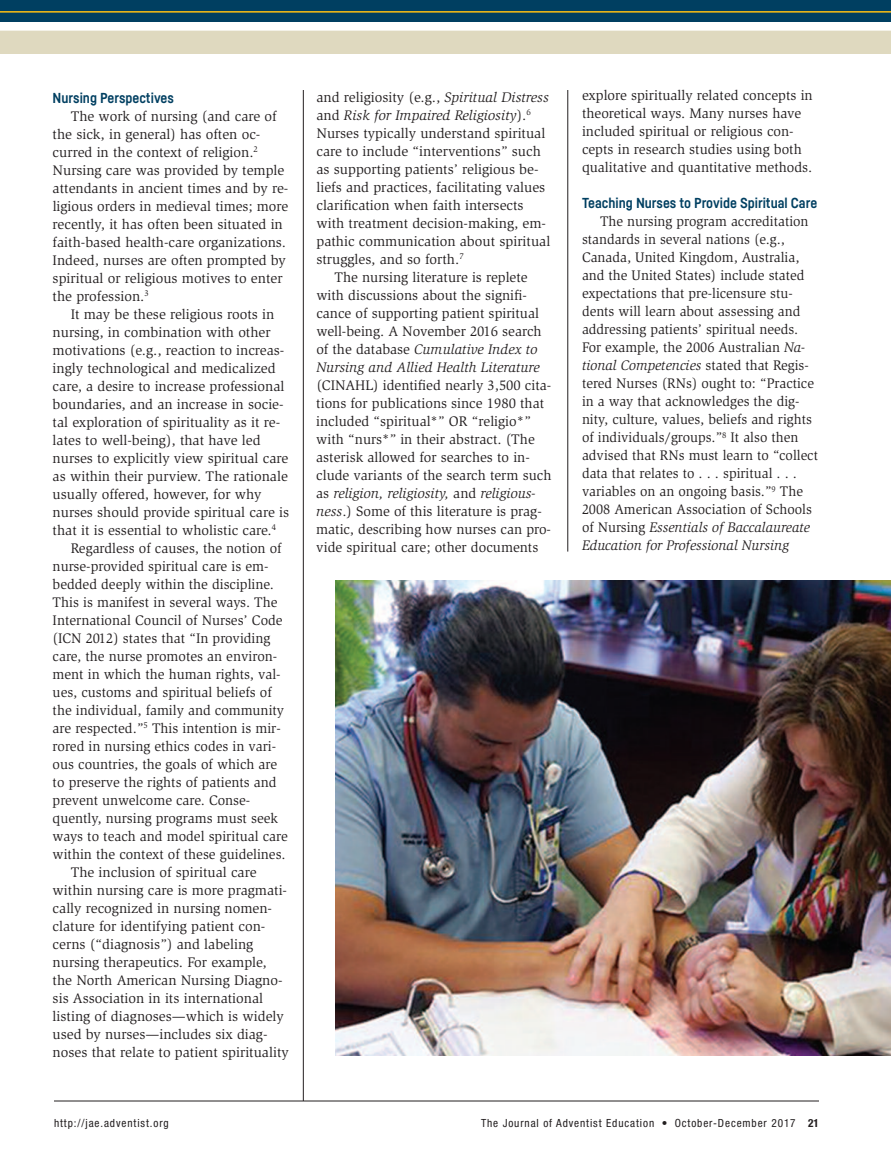
<style>
.page{position:relative;width:891px;height:1161px;background:#fff}
.page>*{position:absolute;margin:0;border:0;box-sizing:border-box;transform-origin:0 0}
.t1{font:14.25px/18px "Slimbach Std";color:#231f20}
.t2{font:italic 14.25px "Slimbach Std";color:#231f20}
.t3{font:700 14.25px "Fabrikat";color:#003f61}
.t4{font:condensed 11.25px "Helvetica Neue";letter-spacing:.08em;color:#231f20}
.s1{font-style:italic}
.s2{font-style:normal}
.s3{font-weight:700}
</style>
<div class="page">
<hr style="left:303px;top:90px;width:1px;height:1011px;background:#231f20">
<hr style="left:568px;top:90px;width:1px;height:462px;background:#231f20">
<hr style="left:54px;top:1101px;width:765px;height:1px;background:#231f20">
<div style="left:0;top:30px;width:891px;height:24px;background:#dfd9bf"></div>
<div style="left:0;top:22px;width:891px;height:9px;background:#fff"></div>
<div style="left:0;top:0;width:891px;height:22px;background:#003f61"></div>
<hr style="left:0;top:11px;width:891px;height:2px;background:#fdbe12">
<img style="left:335px;top:580px;width:556px;height:476px">
<p class="t3" style="left:53px;top:93px;width:123px">Nursing Perspectives</p>
<p class="t1" style="left:53px;top:108px;width:237px;text-indent:18px">The work of nursing (and care of the sick, in general) has often oc&shy;curred in the context of religion.<sup>2<br></sup>Nursing care was provided by temple attendants in ancient times and by re&shy;ligious orders in medieval times; more recently, it has often been situated in faith-based health-care organizations.<br>Indeed, nurses are often prompted by spiritual or religious motives to enter the profession.<sup>3</sup></p>
<p class="t1" style="left:71px;top:306px;width:205px">It may be these religious roots in</p>
<p class="t1" style="left:53px;top:324px;width:220px">nursing, in combination with other</p>
<p class="t1" style="left:53px;top:342px;width:233px">motivations (e.g., reaction to increas-</p>
<p class="t1" style="left:53px;top:360px;width:225px">ingly technological and medicalized</p>
<p class="t1" style="left:53px;top:378px;width:233px">care, a desire to increase professional</p>
<p class="t1" style="left:53px;top:396px;width:233px">boundaries, and an increase in socie-</p>
<p class="t1" style="left:53px;top:414px;width:229px">tal exploration of spirituality as it re-</p>
<p class="t1" style="left:53px;top:432px;width:210px">lates to well-being), that have led</p>
<p class="t1" style="left:53px;top:450px;width:237px">nurses to explicitly view spiritual care</p>
<p class="t1" style="left:53px;top:468px;width:237px">as within their purview. The rationale</p>
<p class="t1" style="left:53px;top:486px;width:210px">usually offered, however, for why</p>
<p class="t1" style="left:53px;top:504px;width:238px">nurses should provide spiritual care is</p>
<p class="t1" style="left:53px;top:522px;width:225px">that it is essential to wholistic care.<sup>4</sup></p>
<p class="t1" style="left:71px;top:540px;width:212px">Regardless of causes, the notion of</p>
<p class="t1" style="left:53px;top:558px;width:217px">nurse-provided spiritual care is em-</p>
<p class="t1" style="left:53px;top:576px;width:223px">bedded deeply within the discipline.</p>
<p class="t1" style="left:53px;top:594px;width:226px">This is manifest in several ways. The</p>
<p class="t1" style="left:53px;top:612px;width:231px">International Council of Nurses’ Code</p>
<p class="t1" style="left:53px;top:630px;width:219px">(ICN 2012) states that “In providing</p>
<p class="t1" style="left:53px;top:648px;width:226px">care, the nurse promotes an environ-</p>
<p class="t1" style="left:53px;top:666px;width:229px">ment in which the human rights, val-</p>
<p class="t1" style="left:53px;top:684px;width:221px">ues, customs and spiritual beliefs of</p>
<p class="t1" style="left:53px;top:702px;width:233px">the individual, family and community</p>
<p class="t1" style="left:53px;top:720px;width:230px">are respected.”<sup>5</sup> This intention is mir-</p>
<p class="t1" style="left:53px;top:738px;width:225px">rored in nursing ethics codes in vari-</p>
<p class="t1" style="left:53px;top:756px;width:226px">ous countries, the goals of which are</p>
<p class="t1" style="left:53px;top:774px;width:226px">to preserve the rights of patients and</p>
<p class="t1" style="left:53px;top:792px;width:199px">prevent unwelcome care. Conse-</p>
<p class="t1" style="left:53px;top:810px;width:227px">quently, nursing programs must seek</p>
<p class="t1" style="left:53px;top:828px;width:237px">ways to teach and model spiritual care</p>
<p class="t1" style="left:53px;top:846px;width:234px">within the context of these guidelines.</p>
<p class="t1" style="left:71px;top:864px;width:187px">The inclusion of spiritual care</p>
<p class="t1" style="left:53px;top:882px;width:236px">within nursing care is more pragmati-</p>
<p class="t1" style="left:53px;top:900px;width:221px">cally recognized in nursing nomen-</p>
<p class="t1" style="left:53px;top:918px;width:214px">clature for identifying patient con-</p>
<p class="t1" style="left:53px;top:936px;width:202px">cerns (“diagnosis”) and labeling</p>
<p class="t1" style="left:53px;top:954px;width:216px">nursing therapeutics. For example,</p>
<p class="t1" style="left:53px;top:972px;width:231px">the North American Nursing Diagno-</p>
<p class="t1" style="left:53px;top:990px;width:212px">sis Association in its international</p>
<p class="t1" style="left:53px;top:1008px;width:233px">listing of diagnoses—which is widely</p>
<p class="t1" style="left:53px;top:1026px;width:216px">used by nurses—includes six diag-</p>
<p class="t1" style="left:53px;top:1044px;width:238px">noses that relate to patient spirituality</p>
<p class="t1" style="left:317px;top:89px;width:234px">and religiosity (e.g., <span class="s1">Spiritual Distress</span></p>
<p class="t2" style="left:317px;top:109px;width:216px"><span class="s2">and</span> Risk for Impaired Religiosity<span class="s2">).</span><sup>6</sup></p>
<p class="t1" style="left:317px;top:125px;width:230px">Nurses typically understand spiritual</p>
<p class="t1" style="left:317px;top:143px;width:226px">care to include “interventions” such</p>
<p class="t1" style="left:316px;top:161px;width:224px">as supporting patients’ religious be-</p>
<p class="t1" style="left:316px;top:179px;width:230px">liefs and practices, facilitating values</p>
<p class="t1" style="left:316px;top:197px;width:209px">clarification when faith intersects</p>
<p class="t1" style="left:316px;top:215px;width:231px">with treatment decision-making, em-</p>
<p class="t1" style="left:316px;top:233px;width:235px">pathic communication about spiritual</p>
<p class="t1" style="left:316px;top:251px;width:149px">struggles, and so forth.<sup>7</sup></p>
<p class="t1" style="left:334px;top:269px;width:195px">The nursing literature is replete</p>
<p class="t1" style="left:316px;top:287px;width:212px">with discussions about the signifi-</p>
<p class="t1" style="left:316px;top:305px;width:224px">cance of supporting patient spiritual</p>
<p class="t1" style="left:316px;top:323px;width:227px">well-being. A November 2016 search</p>
<p class="t2" style="left:316px;top:343px;width:223px"><span class="s2">of the database</span> Cumulative Index to</p>
<p class="t2" style="left:316px;top:361px;width:225px">Nursing and Allied Health Literature</p>
<p class="t1" style="left:316px;top:377px;width:237px">(CINAHL) identified nearly 3,500 cita&shy;tions for publications since 1980 that included “spiritual*” OR “religio*” with “nurs*” in their abstract. (The asterisk allowed for searches to in&shy;clude variants of the search term such as <span class="s1">religion, religiosity,</span> and <span class="s1">religious&shy;ness</span>.) Some of this literature is prag&shy;matic, describing how nurses can pro&shy;vide spiritual care; other documents</p>
<p class="t1" style="left:582px;top:88px;width:232px">explore spiritually related concepts in theoretical ways. Many nurses have included spiritual or religious con&shy;cepts in research studies using both qualitative and quantitative methods.</p>
<p class="t3" style="left:582px;top:198px;width:237px">Teaching Nurses to Provide Spiritual Care</p>
<p class="t1" style="left:582px;top:214px;width:238px;text-indent:18px">The nursing program accreditation standards in several nations (e.g., Canada, United Kingdom, Australia, and the United States) include stated expectations that pre-licensure stu&shy;dents will learn about assessing and addressing patients’ spiritual needs.<br>For example, the 2006 Australian <span class="s1">Na&shy;tional Competencies</span> stated that Regis&shy;tered Nurses (RNs) ought to: “Practice in a way that acknowledges the dig&shy;nity, culture, values, beliefs and rights of individuals/groups.”<sup>8</sup> It also then advised that RNs must learn to “collect data that relates to . . . spiritual . . . variables on an ongoing basis.”<sup>9</sup> The 2008 American Association of Schools of Nursing <span class="s1">Essentials of Baccalaureate Education for Professional Nursing</span></p>
<p class="t4" style="left:54px;top:1119px;width:116px">http://jae.adventist.org</p>
<p class="t4" style="left:481px;top:1119px;width:339px">The Journal of Adventist Education • October-December 2017 <span class="s3">21</span></p>
</div>
